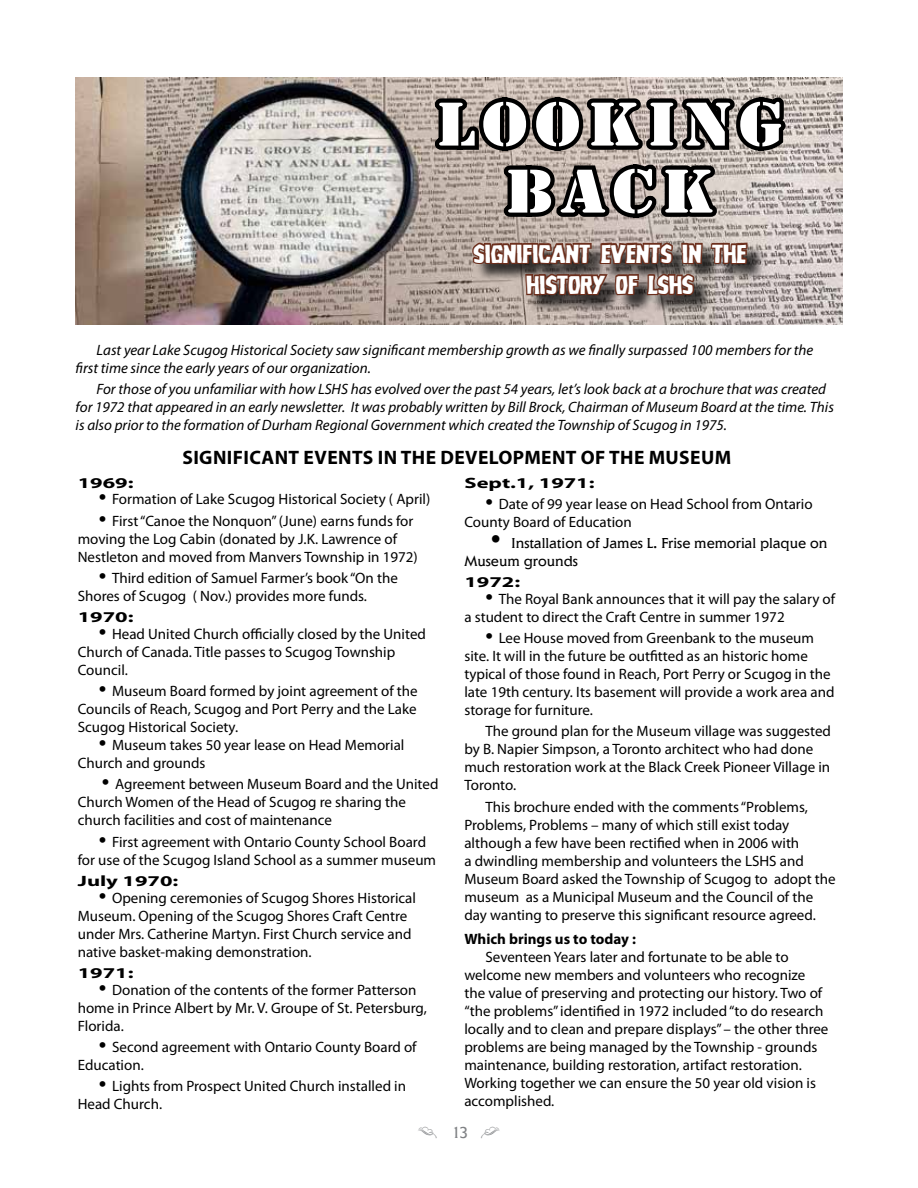
<style>
.page{position:relative;width:918px;height:1188px;background:#fff}
.page>*{position:absolute;margin:0;border:0;box-sizing:border-box;transform-origin:0 0}
.t1{font:64.35px/67.1px "Stencil";letter-spacing:.1em;color:#fff;text-align:center;scale:1.12 1}
.t2{font:25.95px/31.2px "Grim Ghost";color:#fff;text-align:center;scale:1.3 1}
.t3{font:700 19.5px "Myriad Pro";letter-spacing:.02em;color:#000}
.t4{font:16.5px "Type Embellishments One Let Plain";color:#808285}
.t5{font:15px/18px "Myriad Pro";color:#000}
.t6{font:italic 15px/18px "Myriad Pro";color:#000}
.t7{font:15px/18px "Elan";color:#000}
.t8{font:700 15px "Myriad Pro";color:#000;scale:1.5 1}
.t9{font:700 15px "Myriad Pro";color:#000}
.s1{font-size:27px}
.s2{font-family:"Elan"}
</style>
<div class="page">
<img style="left:76px;top:78px;width:766px;height:247px">
<svg style="left:428px;top:86px;width:365px;height:230px;background:#847771"></svg>
<h1 class="t1" style="left:436px;top:92px;width:311px">LOOKING<br>BACK</h1>
<h2 class="t2" style="left:474px;top:238px;width:211px">SIGNIFICANT EVENTS IN THE<br>HISTORY OF LSHS</h2>
<p class="t6" style="left:76px;top:340px;width:739px;text-indent:21px">Last year Lake Scugog Historical Society saw significant membership growth as we finally surpassed 100 members for the first time since the early years of our organization.</p>
<p class="t6" style="left:76px;top:379px;width:760px;text-indent:21px">For those of you unfamiliar with how LSHS has evolved over the past 54 years, let’s look back at a brochure that was created for 1972 that appeared in an early newsletter. It was probably written by Bill Brock, Chairman of Museum Board at the time. This is also prior to the formation of Durham Regional Government which created the Township of Scugog in 1975.</p>
<h3 class="t3" style="left:182px;top:445px;width:81px">SIGNIFICAN</h3>
<h3 class="t3" style="left:289px;top:445px;width:442px">T EVENTS IN THE DEVELOPMENT OF THE MUSEUM</h3>
<p class="t8" style="left:78px;top:473px;width:39px">1969:</p>
<p class="t5" style="left:99px;top:490px;width:333px"><span class="s1">•</span> Formation of Lake Scugog Historical Society ( April)</p>
<p class="t5" style="left:78px;top:511px;width:342px;text-indent:21px"><span class="s1">•</span> First “Canoe the Nonquon” (June) earns funds for moving the Log Cabin (donated by J.K. Lawrence of<br>Nestleton and moved from Manvers Township in 1972)</p>
<p class="t5" style="left:78px;top:569px;width:322px;text-indent:21px"><span class="s1">•</span> Third edition of Samuel Farmer’s book “On the<br>Shores of Scugog ( Nov.) provides more funds.</p>
<p class="t8" style="left:78px;top:607px;width:39px">1970:</p>
<p class="t5" style="left:78px;top:625px;width:350px;text-indent:21px"><span class="s1">•</span> Head United Church officially closed by the United<br>Church of Canada. Title passes to Scugog Township<br>Council.</p>
<p class="t5" style="left:78px;top:682px;width:342px;text-align:justify;text-indent:21px"><span class="s1">•</span> Museum Board formed by joint agreement of the Councils of Reach, Scugog and Port Perry and the Lake Scugog Historical Society.</p>
<p class="t5" style="left:78px;top:736px;width:328px;text-indent:21px"><span class="s1">•</span> Museum takes 50 year lease on Head Memorial<br>Church and grounds</p>
<p class="t5" style="left:78px;top:775px;width:362px;text-indent:24px"><span class="s1">•</span> Agreement between Museum Board and the United<br>Church Women of the Head of Scugog re sharing the church facilities and cost of maintenance</p>
<p class="t5" style="left:78px;top:832px;width:360px;text-indent:21px"><span class="s1">•</span> First agreement with Ontario County School Board for use of the Scugog Island School as a summer museum</p>
<p class="t8" style="left:78px;top:871px;width:69px">JULY 1970:</p>
<p class="t5" style="left:78px;top:888px;width:340px;text-indent:21px"><span class="s1">•</span> Opening ceremonies of Scugog Shores Historical Museum. Opening of the Scugog Shores Craft Centre under Mrs. Catherine Martyn. First Church service and native basket-making demonstration.</p>
<p class="t8" style="left:78px;top:963px;width:39px">1971:</p>
<p class="t5" style="left:78px;top:980px;width:351px;text-indent:21px"><span class="s1">•</span> Donation of the contents of the former Patterson home in Prince Albert by Mr. V. Groupe of St. Petersburg,<br>Florida.</p>
<p class="t5" style="left:78px;top:1038px;width:340px;text-indent:21px"><span class="s1">•</span> Second agreement with Ontario County Board of<br>Education.</p>
<p class="t5" style="left:78px;top:1077px;width:330px;text-indent:21px"><span class="s1">•</span> Lights from Prospect United Church installed in<br>Head Church.</p>
<p class="t8" style="left:464px;top:473px;width:88px">SEPT.1, 1971:</p>
<p class="t5" style="left:464px;top:494px;width:350px;text-indent:21px"><span class="s1">•</span> Date of 99 year lease on Head School from Ontario<br>County Board of Education</p>
<p class="t7" style="left:464px;top:534px;width:365px;text-indent:23px"><span class="s1">•</span> Installation of James L. Frise memorial plaque on<br>Museum grounds</p>
<p class="t8" style="left:464px;top:572px;width:39px">1972:</p>
<p class="t5" style="left:464px;top:590px;width:372px;text-indent:21px"><span class="s1">•</span> The Royal Bank announces that it will pay the salary of a student to direct the Craft Centre in summer 1972</p>
<p class="t5" style="left:464px;top:629px;width:372px;text-indent:21px"><span class="s1">•</span> Lee House moved from Greenbank to the museum site. It will in the future be outfitted as an historic home typical of those found in Reach, Port Perry or Scugog in the late 19th century. Its basement will provide a work area and storage for furniture.</p>
<p class="t5" style="left:464px;top:722px;width:368px;text-indent:21px">The ground plan for the Museum village was suggested by B. Napier Simpson, a Toronto architect who had done much restoration work at the Black Creek Pioneer Village in Toronto.</p>
<p class="t5" style="left:464px;top:797px;width:373px;text-indent:21px">This brochure ended with the comments “Problems, Problems, Problems – many of which still exist today although a few have been rectified when in 2006 with<br>a dwindling membership and volunteers the LSHS and Museum Board asked the Township of Scugog to adopt the museum as a Municipal Museum and the Council of the day wanting to preserve this significant resource agreed.</p>
<p class="t9" style="left:464px;top:929px;width:173px">WHICH BRINGS US TO TODAY :</p>
<p class="t5" style="left:464px;top:948px;width:366px;text-indent:21px">Seventeen Years later and fortunate to be able to welcome new members and volunteers who recognize the value of preserving and protecting our history. Two of “the problems” identified in 1972 included “to do research locally and to clean and prepare displays” – the other three problems are being managed by the Township - grounds maintenance, building restoration, artifact restoration.<br>Working together we can ensure the 50 year old vision is accomplished.</p>
<p class="t4" style="left:417px;top:1126px;width:85px">@ <span class="s2">13</span> ^</p>
</div>
